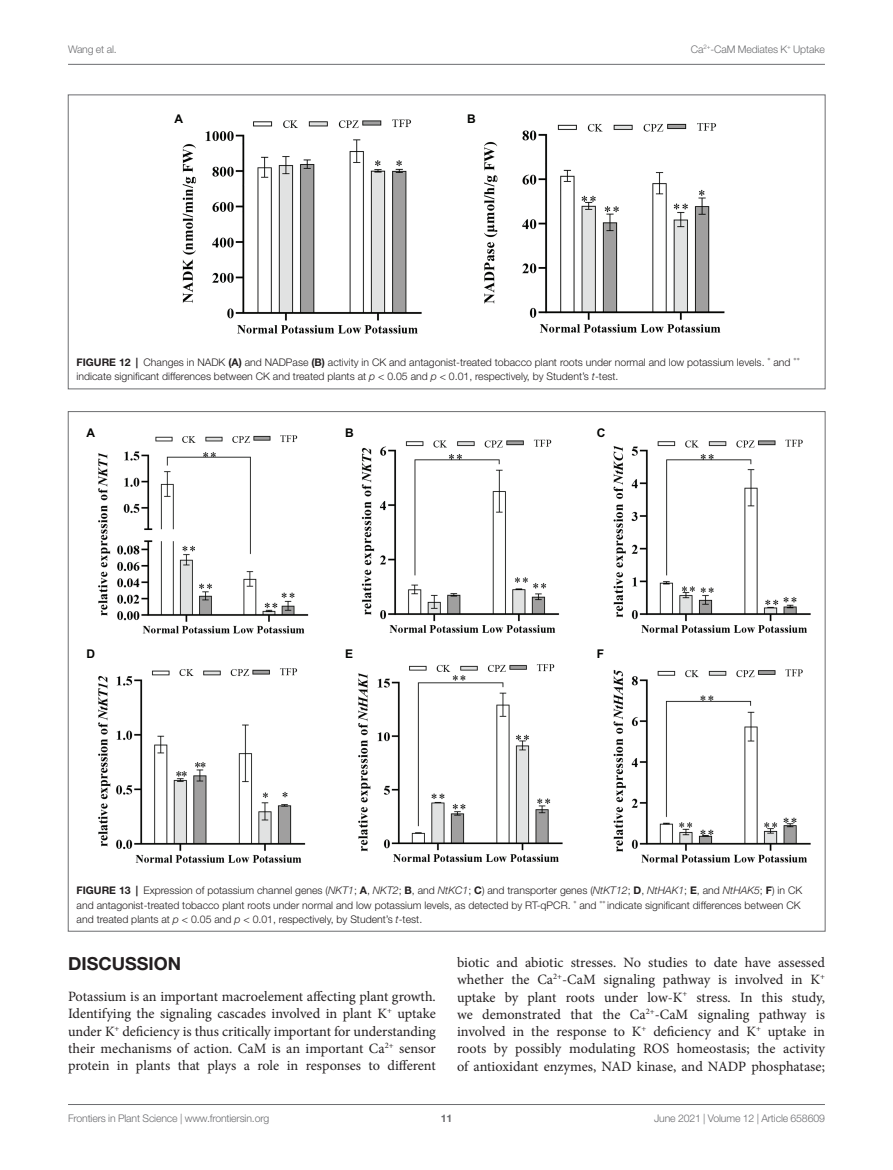
<style>
.page{position:relative;width:893px;height:1170px;background:#fff}
.page>*{position:absolute;margin:0;border:0;box-sizing:border-box;transform-origin:0 0}
.HEAD_1{font:700 18px "Helvetica Neue LT Std";color:#231f20}
.TEXT_FLUSH{font:14.25px/17.2px "Minion Pro";letter-spacing:-.005em;color:#231f20;text-align:justify}
.t1{font:700 12px "Arial";color:#040503}
.FIG_LEG{font:300 10.5px/14.2px "Helvetica Neue LT Std";color:#231f20}
.t2{font:300 10.5px "Helvetica Neue LT Std";letter-spacing:-.015em;color:#6c6d70}
.t3{font:700 10.5px "Helvetica Neue LT Std";color:#6c6d70}
.s1{font-weight:700}
.s2{font-style:italic}
</style>
<div class="page">
<hr style="left:68px;top:64px;width:757px;height:1px;background:#6c6d70">
<hr style="left:68px;top:1104px;width:757px;height:1px;background:#6c6d70">
<img style="left:182px;top:119px;width:543px;height:215px">
<img style="left:98px;top:435px;width:713px;height:428px">
<p class="t2" style="left:68px;top:42px;width:50px">Wang et al.</p>
<p class="t2" style="left:691px;top:42px;width:135px">Ca<sup>2+</sup>-CaM Mediates K<sup>+</sup> Uptake</p>
<p class="t1" style="left:174px;top:110px;width:10px">A</p>
<p class="t1" style="left:467px;top:110px;width:10px">B</p>
<p class="FIG_LEG" style="left:77px;top:355px;width:725px"><span class="s1">FIGURE 12 |</span> Changes in NADK <span class="s1">(A)</span> and NADPase <span class="s1">(B)</span> activity in CK and antagonist-treated tobacco plant roots under normal and low potassium levels. <sup>*</sup> and <sup>** </sup>indicate significant differences between CK and treated plants at <span class="s2">p</span> &lt; 0.05 and <span class="s2">p</span> &lt; 0.01, respectively, by Student’s <span class="s2">t</span>-test.</p>
<p class="t1" style="left:86px;top:424px;width:10px">A</p>
<p class="t1" style="left:345px;top:424px;width:10px">B</p>
<p class="t1" style="left:597px;top:424px;width:10px">C</p>
<p class="t1" style="left:86px;top:645px;width:10px">D</p>
<p class="t1" style="left:345px;top:645px;width:10px">E</p>
<p class="t1" style="left:597px;top:645px;width:9px">F</p>
<p class="FIG_LEG" style="left:77px;top:883px;width:727px"><span class="s1">FIGURE 13 |</span> Expression of potassium channel genes (<span class="s2">NKT1</span>; <span class="s1">A</span>, <span class="s2">NKT2</span>; <span class="s1">B</span>, and <span class="s2">NtKC1</span>; <span class="s1">C</span>) and transporter genes (<span class="s2">NtKT12</span>; <span class="s1">D</span>, <span class="s2">NtHAK1</span>; <span class="s1">E</span>, and <span class="s2">NtHAK5</span>; <span class="s1">F</span>) in CK and antagonist-treated tobacco plant roots under normal and low potassium levels, as detected by RT-qPCR. <sup>*</sup> and <sup>**</sup> indicate significant differences between CK and treated plants at <span class="s2">p</span> &lt; 0.05 and <span class="s2">p</span> &lt; 0.01, respectively, by Student’s <span class="s2">t</span>-test.</p>
<p class="HEAD_1" style="left:68px;top:951px;width:115px">DISCUSSION</p>
<p class="TEXT_FLUSH" style="left:68px;top:987px;width:369px">Potassium is an important macroelement affecting plant growth.<br>Identifying the signaling cascades involved in plant K<sup>+</sup> uptake under K<sup>+</sup> deficiency is thus critically important for understanding their mechanisms of action. CaM is an important Ca<sup>2+</sup> sensor protein in plants that plays a role in responses to different</p>
<p class="TEXT_FLUSH" style="left:457px;top:953px;width:369px">biotic and abiotic stresses. No studies to date have assessed whether the Ca<sup>2+</sup>-CaM signaling pathway is involved in K<sup>+ </sup>uptake by plant roots under low-K<sup>+</sup> stress. In this study, we demonstrated that the Ca<sup>2+</sup>-CaM signaling pathway is involved in the response to K<sup>+</sup> deficiency and K<sup>+</sup> uptake in roots by possibly modulating ROS homeostasis; the activity of antioxidant enzymes, NAD kinase, and NADP phosphatase;</p>
<p class="t2" style="left:68px;top:1111px;width:203px">Frontiers in Plant Science | www.frontiersin.org</p>
<p class="t3" style="left:441px;top:1111px;width:13px">11</p>
<p class="t2" style="left:654px;top:1111px;width:172px">June 2021 | Volume 12 | Article 658609</p>
</div>
